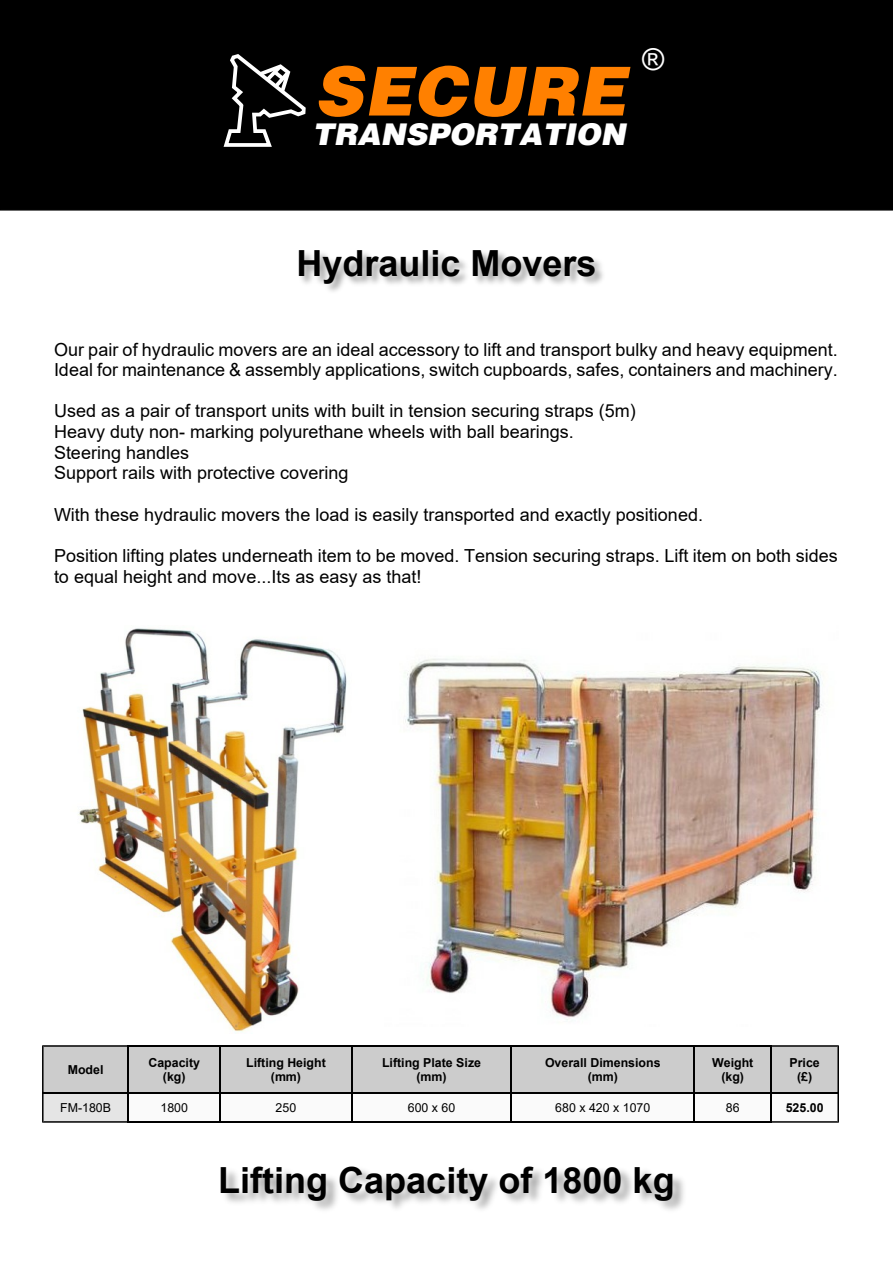
<style>
.page{position:relative;width:893px;height:1263px;background:#fff}
.page>*{position:absolute;margin:0;border:0;box-sizing:border-box;transform-origin:0 0}
.t1{font:67.5px "Airbus Special";letter-spacing:.015em;color:#ff8000}
.t2{font:700 36px "Arial";color:#000}
.t3{font:30px "Airbus Special";color:#fff}
.t4{font:30px "Arial";color:#fff}
.t5{font:18px/20.7px "Arial";color:#000}
.t6{font:700 12.3px/14.2px "Arial";color:#000;text-align:center}
.t7{font:12.3px "Arial";color:#000}
</style>
<div class="page">
<div style="left:0;top:0;width:893px;height:211px;background:#000;border:2px solid #000"></div>
<svg style="left:223px;top:54px;width:83px;height:93px"></svg>
<img style="left:301px;top:252px;width:302px;height:40px">
<img style="left:224px;top:1169px;width:460px;height:41px">
<img style="left:78px;top:628px;width:269px;height:404px">
<img style="left:405px;top:659px;width:417px;height:361px">
<div style="left:128px;top:1046px;width:92px;height:46px;background:#ccc"></div>
<div style="left:220px;top:1046px;width:132px;height:46px;background:#ccc"></div>
<div style="left:352px;top:1046px;width:159px;height:46px;background:#ccc"></div>
<div style="left:511px;top:1046px;width:183px;height:46px;background:#ccc"></div>
<div style="left:694px;top:1046px;width:77px;height:46px;background:#ccc"></div>
<div style="left:128px;top:1092px;width:92px;height:30px;background:#fafafa"></div>
<div style="left:220px;top:1092px;width:132px;height:30px;background:#fafafa"></div>
<div style="left:352px;top:1092px;width:159px;height:30px;background:#fafafa"></div>
<div style="left:511px;top:1092px;width:183px;height:30px;background:#fafafa"></div>
<div style="left:694px;top:1092px;width:77px;height:30px;background:#fafafa"></div>
<hr style="left:128px;top:1045px;width:93px;height:2px;background:#000">
<hr style="left:219px;top:1045px;width:134px;height:2px;background:#000">
<hr style="left:351px;top:1045px;width:161px;height:2px;background:#000">
<hr style="left:510px;top:1045px;width:185px;height:2px;background:#000">
<hr style="left:694px;top:1045px;width:78px;height:2px;background:#000">
<hr style="left:128px;top:1092px;width:93px;height:1px;background:#000">
<hr style="left:219px;top:1092px;width:134px;height:1px;background:#000">
<hr style="left:351px;top:1092px;width:161px;height:1px;background:#000">
<hr style="left:510px;top:1092px;width:185px;height:1px;background:#000">
<hr style="left:694px;top:1092px;width:78px;height:1px;background:#000">
<hr style="left:128px;top:1121px;width:93px;height:2px;background:#000">
<hr style="left:219px;top:1121px;width:134px;height:2px;background:#000">
<hr style="left:351px;top:1121px;width:161px;height:2px;background:#000">
<hr style="left:510px;top:1121px;width:185px;height:2px;background:#000">
<hr style="left:694px;top:1121px;width:78px;height:2px;background:#000">
<svg style="left:42px;top:1045px;width:86px;height:78px;background:#c2c2c2"></svg>
<hr style="left:128px;top:1045px;width:1px;height:48px;background:#000">
<hr style="left:128px;top:1092px;width:1px;height:31px;background:#000">
<hr style="left:219px;top:1045px;width:2px;height:48px;background:#000">
<hr style="left:219px;top:1092px;width:2px;height:31px;background:#000">
<hr style="left:351px;top:1045px;width:2px;height:48px;background:#000">
<hr style="left:351px;top:1092px;width:2px;height:31px;background:#000">
<hr style="left:510px;top:1045px;width:2px;height:48px;background:#000">
<hr style="left:510px;top:1092px;width:2px;height:31px;background:#000">
<hr style="left:694px;top:1045px;width:1px;height:48px;background:#000">
<hr style="left:694px;top:1092px;width:1px;height:31px;background:#000">
<svg style="left:770px;top:1045px;width:69px;height:78px"></svg>
<h1 class="t1" style="left:314px;top:62px;width:313px">SECURE</h1>
<h3 class="t3" style="left:312px;top:121px;width:315px">TRANSPORTATION</h3>
<h3 class="t4" style="left:642px;top:48px;width:24px">®</h3>
<h2 class="t2" style="left:296px;top:250px;width:302px">Hydraulic Movers</h2>
<p class="t5" style="left:54px;top:340px;width:785px">Our pair of hydraulic movers are an ideal accessory to lift and transport bulky and heavy equipment.<br>Ideal for maintenance &amp; assembly applications, switch cupboards, safes, containers and machinery.</p>
<p class="t5" style="left:54px;top:402px;width:583px">Used as a pair of transport units with built in tension securing straps (5m)<br>Heavy duty non- marking polyurethane wheels with ball bearings.<br>Steering handles<br>Support rails with protective covering</p>
<p class="t5" style="left:54px;top:506px;width:651px">With these hydraulic movers the load is easily transported and exactly positioned.</p>
<p class="t5" style="left:54px;top:547px;width:785px">Position lifting plates underneath item to be moved. Tension securing straps. Lift item on both sides to equal height and move...Its as easy as that!</p>
<p class="t6" style="left:68px;top:1064px;width:37px">Model</p>
<p class="t6" style="left:148px;top:1056px;width:53px">Capacity (kg)</p>
<p class="t6" style="left:246px;top:1056px;width:81px">Lifting Height (mm)</p>
<p class="t6" style="left:382px;top:1056px;width:101px">Lifting Plate Size (mm)</p>
<p class="t6" style="left:545px;top:1056px;width:117px">Overall Dimensions (mm)</p>
<p class="t6" style="left:712px;top:1056px;width:43px">Weight (kg)</p>
<p class="t6" style="left:789px;top:1056px;width:32px">Price (£)</p>
<p class="t7" style="left:60px;top:1103px;width:52px">FM-180B</p>
<p class="t7" style="left:160px;top:1103px;width:29px">1800</p>
<p class="t7" style="left:276px;top:1103px;width:22px">250</p>
<p class="t7" style="left:408px;top:1103px;width:49px">600 x 60</p>
<p class="t7" style="left:555px;top:1103px;width:97px">680 x 420 x 1070</p>
<p class="t7" style="left:726px;top:1103px;width:15px">86</p>
<p class="t6" style="left:786px;top:1101px;width:39px">525.00</p>
<h2 class="t2" style="left:218px;top:1167px;width:458px">Lifting Capacity of 1800 kg</h2>
</div>
